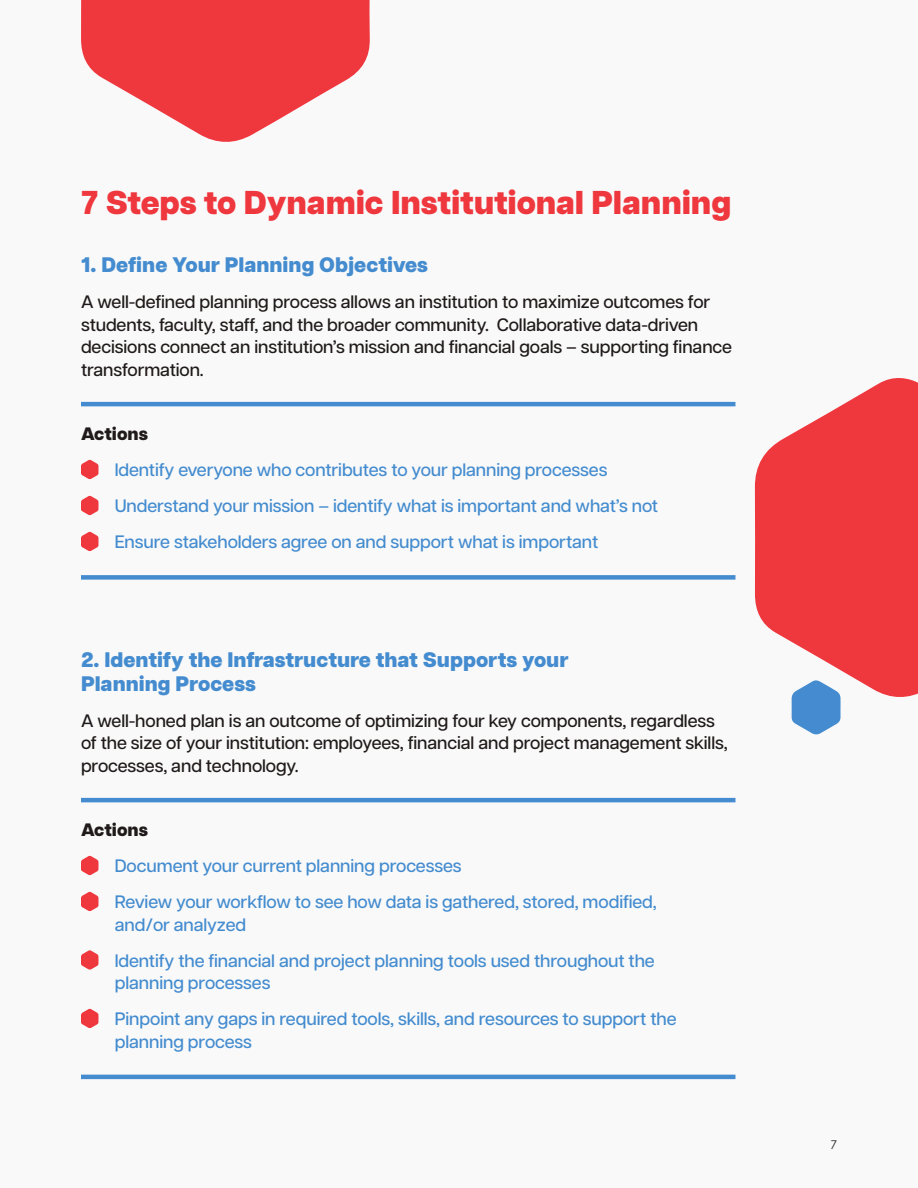
<style>
.page{position:relative;width:918px;height:1188px;background:#f9f9f9}
.page>*{position:absolute;margin:0;border:0;box-sizing:border-box;transform-origin:0 0}
.t1{font:800 33px "Articulat CF";letter-spacing:-.005em;color:#ef373e}
.Sub_small__blue_14pt{font:800 21px/24px "Articulat CF";color:#448ccf}
.Body_Bullets{font:500 18px/22.5px "Articulat CF";letter-spacing:-.005em;color:#448ccf}
.Body{font:500 18px/22.5px "Articulat CF";letter-spacing:-.005em;color:#201b1a}
.Sub_Sub_-_blk_12pt{font:800 18px "Articulat CF";color:#201b1a}
.t2{font:12px "Century Gothic";color:#231f20}
</style>
<div class="page">
<svg style="left:81px;top:0;width:289px;height:142px"></svg>
<svg style="left:792px;top:700px;width:49px;height:35px"></svg>
<svg style="left:755px;top:378px;width:163px;height:322px;fill:#ef373e"></svg>
<hr style="left:81px;top:402px;width:654px;height:4px;background:#448ccf">
<div style="left:81px;top:575px;width:654px;height:5px;background:#448ccf"></div>
<hr style="left:81px;top:798px;width:654px;height:4px;background:#448ccf">
<hr style="left:81px;top:1075px;width:654px;height:4px;background:#448ccf">
<svg style="left:81px;top:460px;width:18px;height:19px"></svg>
<svg style="left:81px;top:496px;width:18px;height:19px"></svg>
<svg style="left:81px;top:532px;width:18px;height:19px"></svg>
<svg style="left:81px;top:856px;width:18px;height:19px"></svg>
<svg style="left:81px;top:892px;width:18px;height:19px"></svg>
<svg style="left:81px;top:950px;width:18px;height:20px"></svg>
<svg style="left:81px;top:1009px;width:18px;height:19px"></svg>
<p class="t1" style="left:81px;top:183px;width:652px">7 Steps to Dynamic Institutional Planning</p>
<p class="Sub_small__blue_14pt" style="left:81px;top:255px;width:349px">1. Define Your Planning Objectives</p>
<p class="Body" style="left:81px;top:291px;width:653px">A well-defined planning process allows an institution to maximize outcomes for students, faculty, staff, and the broader community. Collaborative data-driven decisions connect an institution’s mission and financial goals – supporting finance transformation.</p>
<p class="Sub_Sub_-_blk_12pt" style="left:81px;top:423px;width:68px">Actions</p>
<p class="Body_Bullets" style="left:115px;top:459px;width:494px">Identify everyone who contributes to your planning processes</p>
<p class="Body_Bullets" style="left:115px;top:495px;width:545px">Understand your mission – identify what is important and what’s not</p>
<p class="Body_Bullets" style="left:115px;top:531px;width:485px">Ensure stakeholders agree on and support what is important</p>
<p class="Sub_small__blue_14pt" style="left:81px;top:649px;width:489px">2. Identify the Infrastructure that Supports your<br>Planning Process</p>
<p class="Body" style="left:81px;top:710px;width:648px">A well-honed plan is an outcome of optimizing four key components, regardless of the size of your institution: employees, financial and project management skills, processes, and technology.</p>
<p class="Sub_Sub_-_blk_12pt" style="left:81px;top:819px;width:68px">Actions</p>
<p class="Body_Bullets" style="left:115px;top:855px;width:348px">Document your current planning processes</p>
<p class="Body_Bullets" style="left:115px;top:891px;width:544px">Review your workflow to see how data is gathered, stored, modified, and/or analyzed</p>
<p class="Body_Bullets" style="left:115px;top:950px;width:542px">Identify the financial and project planning tools used throughout the planning processes</p>
<p class="Body_Bullets" style="left:115px;top:1008px;width:563px">Pinpoint any gaps in required tools, skills, and resources to support the planning process</p>
<p class="t2" style="left:831px;top:1137px;width:8px">7</p>
</div>
